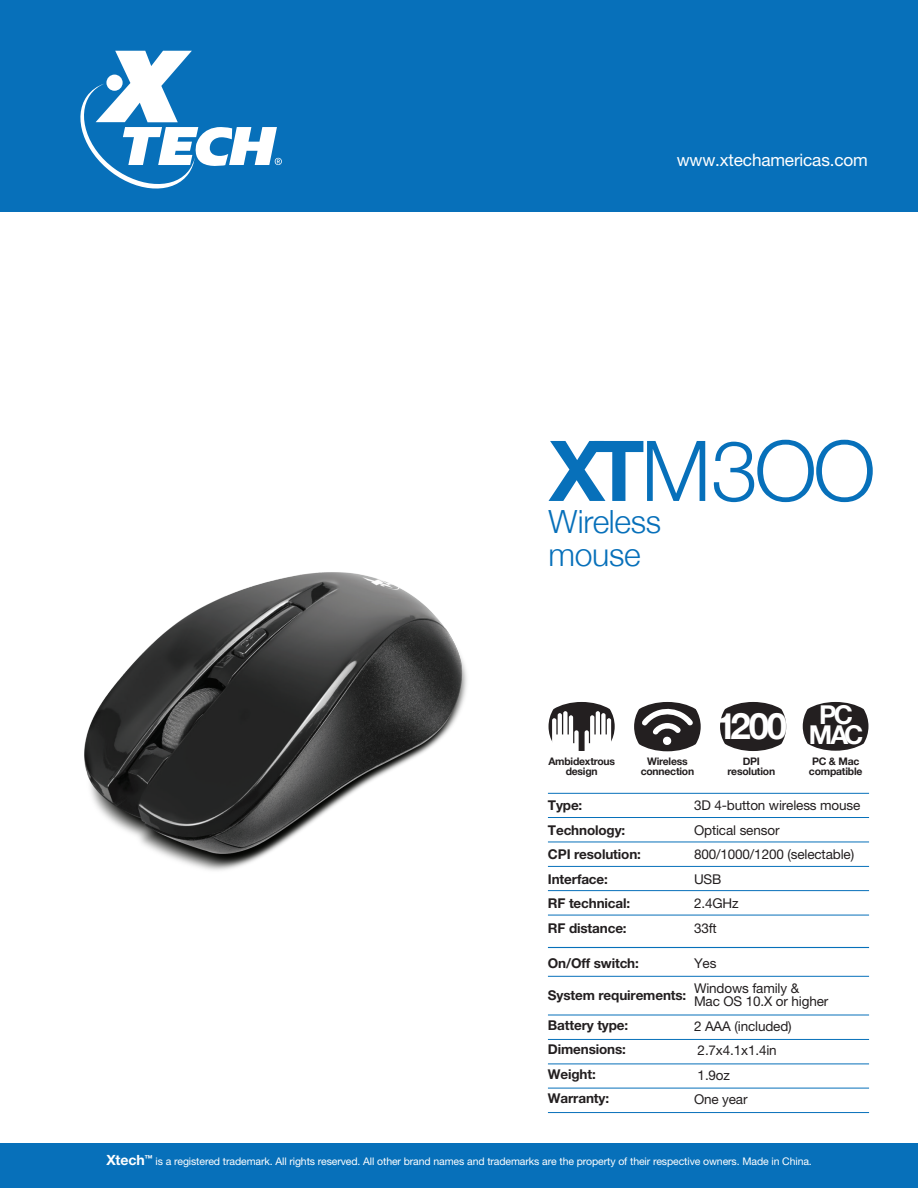
<style>
.page{position:relative;width:918px;height:1188px;background:#fff}
.page>*{position:absolute;margin:0;border:0;box-sizing:border-box;transform-origin:0 0}
.t1{font:300 84px "Helvetica Neue";color:#0770ba}
.t2{font:700 36.3px "Helvetica Neue";color:#fff}
.t3{font:300 31.95px/33px "Helvetica Neue";letter-spacing:-.01em;color:#0770ba}
.t4{font:700 25.95px/20.1px "Helvetica Neue";color:#fff;text-align:center}
.t5{font:17.25px "Helvetica Neue LT Pro";letter-spacing:-.01em;color:#fff}
.t6{font:13.5px/24.5px "Helvetica Neue LT Pro";letter-spacing:-.01em;color:#231f20}
.t7{font:700 13.5px/24.5px "Helvetica Neue LT Pro";letter-spacing:-.01em;color:#231f20}
.t8{font:10.5px "Helvetica Neue LT Pro";letter-spacing:-.01em;color:#fff}
.t9{font:700 10.35px/10.1px "Helvetica Neue";letter-spacing:-.02em;color:#231f20;text-align:center}
.s1{font-weight:700}
.s2{font-weight:700;font-size:14.1px}
</style>
<div class="page">
<img style="left:84px;top:572px;width:383px;height:299px">
<svg style="left:720px;top:702px;width:66px;height:49px;background:#444141"></svg>
<svg style="left:803px;top:702px;width:65px;height:49px;background:#444141"></svg>
<svg style="left:549px;top:702px;width:66px;height:49px"></svg>
<svg style="left:634px;top:702px;width:67px;height:49px"></svg>
<div style="left:0;top:0;width:918px;height:212px;background:#0770ba"></div>
<div style="left:0;top:1144px;width:918px;height:44px;background:#0770ba"></div>
<svg style="left:80px;top:51px;width:202px;height:138px"></svg>
<hr style="left:548px;top:817px;width:321px;height:1px;background:#0770ba">
<hr style="left:548px;top:842px;width:321px;height:1px;background:#0770ba">
<hr style="left:548px;top:793px;width:321px;height:1px;background:#0770ba">
<hr style="left:548px;top:866px;width:321px;height:1px;background:#0770ba">
<hr style="left:548px;top:890px;width:321px;height:1px;background:#0770ba">
<hr style="left:548px;top:915px;width:321px;height:1px;background:#0770ba">
<hr style="left:548px;top:1015px;width:321px;height:1px;background:#0770ba">
<hr style="left:548px;top:1039px;width:321px;height:1px;background:#0770ba">
<hr style="left:548px;top:976px;width:321px;height:1px;background:#0770ba">
<hr style="left:548px;top:1064px;width:321px;height:1px;background:#0770ba">
<hr style="left:548px;top:1088px;width:321px;height:1px;background:#0770ba">
<hr style="left:548px;top:1112px;width:321px;height:1px;background:#0770ba">
<hr style="left:548px;top:947px;width:321px;height:1px;background:#0770ba">
<p class="t5" style="left:677px;top:149px;width:193px">www.xtechamericas.com</p>
<h1 class="t1" style="left:549px;top:403px;width:328px"><span class="s1">XT</span>M3OO</h1>
<h3 class="t3" style="left:549px;top:503px;width:114px">Wireless mouse</h3>
<h2 class="t2" style="left:716px;top:698px;width:73px">1200</h2>
<h3 class="t4" style="left:809px;top:706px;width:56px">PC<br>MAC</h3>
<p class="t9" style="left:809px;top:757px;width:55px;text-align:left">PC &amp; Mac compatible</p>
<p class="t9" style="left:548px;top:757px;width:68px">Ambidextrous design</p>
<p class="t9" style="left:641px;top:757px;width:55px">Wireless connection</p>
<p class="t7" style="left:548px;top:793px;width:95px">Type:<br>Technology:<br>CPI resolution:<br>Interface:<br>RF technical:<br>RF distance:</p>
<p class="t6" style="left:694px;top:793px;width:168px">3D 4-button wireless mouse<br>Optical sensor<br>800/1000/1200 (selectable)<br>USB<br>2.4GHz<br>33ft</p>
<p class="t7" style="left:548px;top:951px;width:92px">On/Off switch:</p>
<p class="t7" style="left:548px;top:983px;width:140px">System requirements:</p>
<p class="t7" style="left:548px;top:1013px;width:82px">Battery type:<br>Dimensions:<br>Weight:<br>Warranty:</p>
<p class="t9" style="left:728px;top:757px;width:49px">DPI resolution</p>
<p class="t6" style="left:694px;top:951px;width:107px">Yes<br>Windows family &amp;</p>
<p class="t6" style="left:694px;top:989px;width:136px">Mac OS 10.X or higher<br>2 AAA (included)<br>2.7x4.1x1.4in<br>1.9oz<br>One year</p>
<p class="t8" style="left:106px;top:1155px;width:707px"><span class="s2">Xtech</span><sup>™</sup> is a registered trademark. All rights reserved. All other brand names and trademarks are the property of their respective owners. Made in China.</p>
</div>
